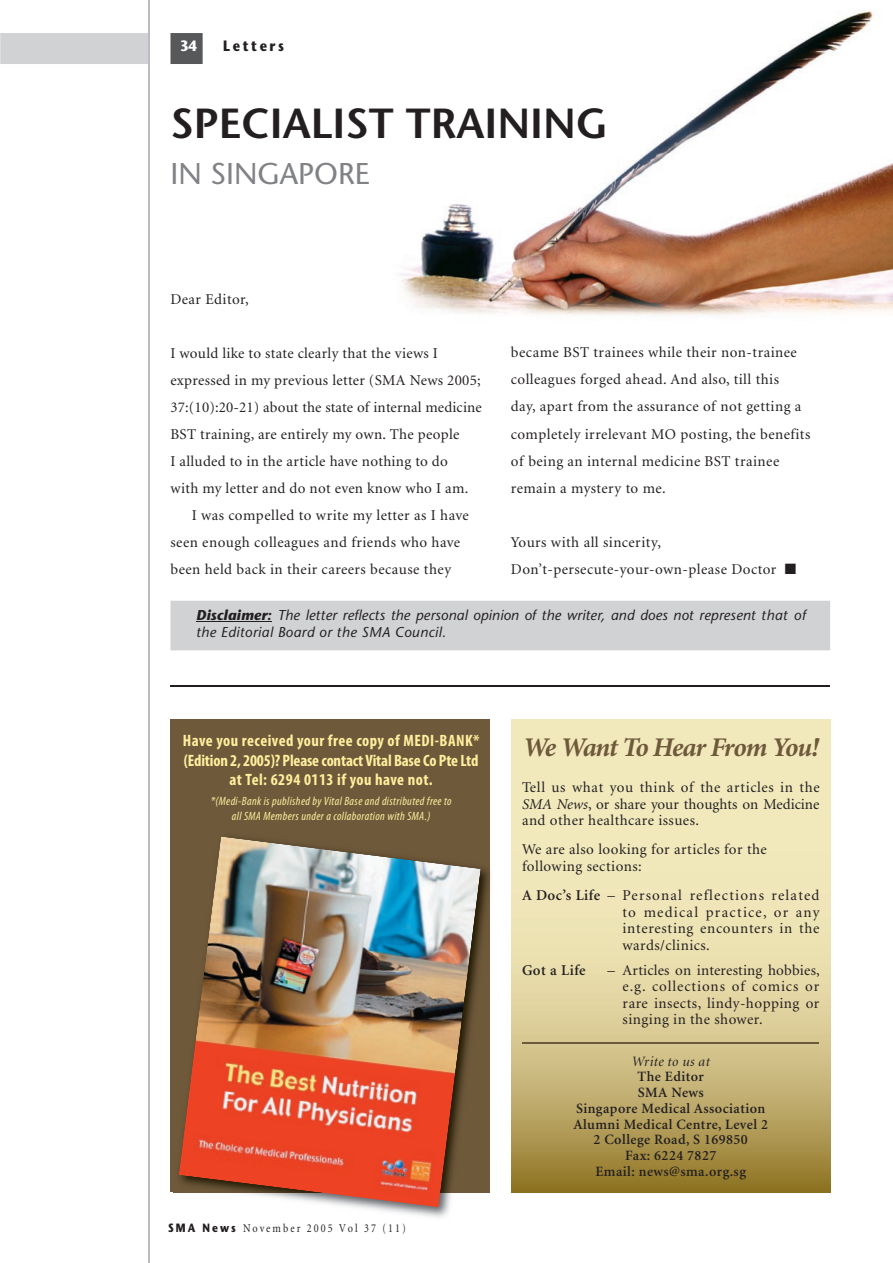
<style>
.page{position:relative;width:893px;height:1263px;background:#fff}
.page>*{position:absolute;margin:0;border:0;box-sizing:border-box;transform-origin:0 0}
.t1{font:600 42px "Stone Sans";color:#231f20}
.t2{font:30px "Stone Sans";color:#808285}
.t3{font:italic 700 27px "Minion Pro";letter-spacing:-.045em;color:#6e593b}
.t4{font:700 condensed 16.5px/19.5px "Myriad Pro";letter-spacing:.015em;color:#ffef9d;text-align:center}
.t5{font:15px/16.5px "Minion";letter-spacing:.03em;color:#231f20}
.t6{font:15px "Minion";letter-spacing:.01em;color:#231f20}
.t7{font:600 15px "Minion";letter-spacing:.03em;color:#231f20}
.t8{font:700 15px "Stone Sans";letter-spacing:.2em;color:#231f20;scale:.85 1}
.t9{font:700 15px "Stone Sans";color:#fff;scale:.9 1}
.t10{font:600 14.25px/15.8px "Minion";letter-spacing:.03em;color:#231f20;text-align:center}
.t11{font:italic 14.25px/17.1px "Stone Sans";letter-spacing:.01em;color:#231f20}
.t12{font:italic 14.25px "Minion Display";letter-spacing:.03em;color:#231f20}
.t13{font:italic condensed 12px/15px "Myriad Pro";letter-spacing:.03em;color:#ffef9d;text-align:center}
.t14{font:12px "Minion";letter-spacing:.2em;color:#231f20;scale:.85 1}
.s1{font-weight:700}
.s2{font-family:"Stone Sans";font-weight:700}
.s3{font-style:italic}
.s4{font-weight:600}
</style>
<div class="page">
<div style="left:0;top:33px;width:148px;height:31px;background:#d1d2d4"></div>
<svg style="left:170px;top:33px;width:32px;height:31px"></svg>
<hr style="left:148px;top:0;width:1px;height:1262px;background:#bcbdc0">
<svg style="left:511px;top:719px;width:318px;height:473px;background:#dacd98"></svg>
<img style="left:400px;top:11px;width:492px;height:305px">
<div style="left:170px;top:600px;width:659px;height:50px;background:#d1d2d4"></div>
<hr style="left:196px;top:621px;width:76px;height:1px;background:#231f20">
<div style="left:170px;top:719px;width:319px;height:473px;background:#6e593b"></div>
<img style="left:174px;top:831px;width:316px;height:387px">
<img style="left:174px;top:831px;width:315px;height:361px">
<img style="left:179px;top:836px;width:301px;height:371px">
<hr style="left:170px;top:685px;width:659px;height:1px;background:#231f20">
<hr style="left:522px;top:1042px;width:296px;height:1px;background:#6e593b">
<p class="t9" style="left:180px;top:37px;width:20px">34</p>
<p class="t8" style="left:223px;top:37px;width:73px">Letters</p>
<h1 class="t1" style="left:170px;top:99px;width:439px">SPECIALIST TRAINING</h1>
<h2 class="t2" style="left:170px;top:155px;width:201px">IN SINGAPORE</h2>
<p class="t5" style="left:170px;top:292px;width:80px">Dear Editor,</p>
<p class="t5" style="left:510px;top:340px;width:301px;line-height:27px">became BST trainees while their non-trainee colleagues forged ahead. And also, till this<br>day, apart from the assurance of not getting a completely irrelevant MO posting, the benefits of being an internal medicine BST trainee remain a mystery to me.</p>
<p class="t5" style="left:510px;top:529px;width:286px;line-height:27px">Yours with all sincerity,<br>Don’t-persecute-your-own-please Doctor ■</p>
<p class="t5" style="left:170px;top:346px;width:269px">I would like to state clearly that the views I</p>
<p class="t5" style="left:170px;top:373px;width:312px">expressed in my previous letter (SMA News 2005;</p>
<p class="t6" style="left:170px;top:400px;width:313px">37:(10):20-21) about the state of internal medicine</p>
<p class="t5" style="left:170px;top:427px;width:290px">BST training, are entirely my own. The people</p>
<p class="t5" style="left:170px;top:454px;width:279px">I alluded to in the article have nothing to do</p>
<p class="t5" style="left:170px;top:481px;width:299px">with my letter and do not even know who I am.</p>
<p class="t5" style="left:192px;top:508px;width:278px">I was compelled to write my letter as I have</p>
<p class="t5" style="left:170px;top:535px;width:291px">seen enough colleagues and friends who have</p>
<p class="t5" style="left:170px;top:562px;width:282px">been held back in their careers because they</p>
<p class="t11" style="left:196px;top:606px;width:611px"><span class="s1">Disclaimer:</span> The letter reflects the personal opinion of the writer, and does not represent that of the Editorial Board or the SMA Council.</p>
<p class="t4" style="left:183px;top:731px;width:298px">Have you received your free copy of MEDI-BANK* (Edition 2, 2005)? Please contact Vital Base Co Pte Ltd at Tel: 6294 0113 if you have not.</p>
<p class="t13" style="left:210px;top:793px;width:242px">*(Medi-Bank is published by Vital Base and distributed free to all SMA Members under a collaboration with SMA.)</p>
<p class="t14" style="left:168px;top:1221px;width:281px"><span class="s2">SMA News</span> November 2005 Vol 37 (11)</p>
<h3 class="t3" style="left:522px;top:731px;width:297px">We Want To Hear From You!</h3>
<p class="t5" style="left:522px;top:779px;width:299px;text-align:justify">Tell us what you think of the articles in the <span class="s3">SMA News</span>, or share your thoughts on Medicine and other healthcare issues.</p>
<p class="t5" style="left:522px;top:842px;width:246px">We are also looking for articles for the following sections:</p>
<p class="t5" style="left:622px;top:887px;width:198px;text-align:justify;text-indent:-100px"><span class="s4">A Doc’s Life</span> – Personal reflections related to medical practice, or any interesting encounters in the wards/clinics.</p>
<p class="t7" style="left:522px;top:962px;width:65px">Got a Life</p>
<p class="t5" style="left:622px;top:962px;width:199px;text-align:justify;text-indent:-15px">– Articles on interesting hobbies, e.g. collections of comics or rare insects, lindy-hopping or singing in the shower.</p>
<p class="t12" style="left:631px;top:1054px;width:80px">Write to us at</p>
<p class="t10" style="left:573px;top:1069px;width:196px">The Editor<br>SMA News<br>Singapore Medical Association<br>Alumni Medical Centre, Level 2<br>2 College Road, S 169850<br>Fax: 6224 7827<br>Email: news@sma.org.sg</p>
</div>
